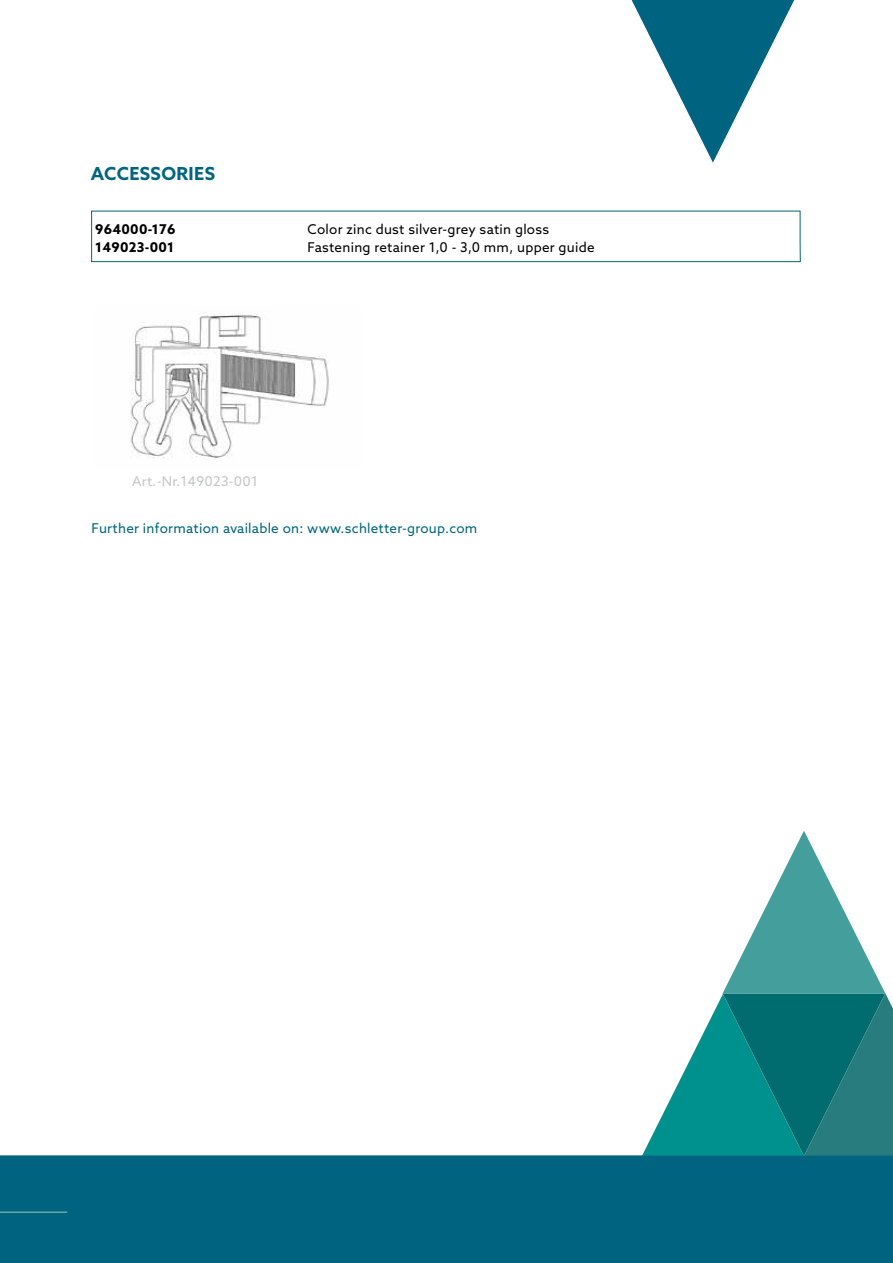
<style>
.page{position:relative;width:893px;height:1263px;background:#fff}
.page>*{position:absolute;margin:0;border:0;box-sizing:border-box;transform-origin:0 0}
.t1{font:700 18px "Azo Sans";letter-spacing:.02em;color:#006580}
.t2{font:13.5px "Azo Sans";letter-spacing:.02em;color:#000}
.t3{font:13.5px "Azo Sans";letter-spacing:.02em;color:#006580}
.t4{font:700 13.5px "Azo Sans";letter-spacing:.02em;color:#000}
.t5{font:13.5px "Azo Sans";letter-spacing:.02em;color:#c4c5c5}
</style>
<div class="page">
<svg style="left:642px;top:831px;width:251px;height:324px"></svg>
<svg style="left:631px;top:0;width:164px;height:163px"></svg>
<div style="left:0;top:1155px;width:893px;height:108px;background:#006480"></div>
<hr style="left:0;top:1212px;width:67px;height:1px;background:#93cdb5">
<img style="left:130px;top:312px;width:199px;height:147px">
<svg style="left:91px;top:211px;width:710px;height:51px"></svg>
<h1 class="t1" style="left:91px;top:162px;width:126px">ACCESSORIES</h1>
<p class="t4" style="left:95px;top:220px;width:82px">964000-176</p>
<p class="t2" style="left:308px;top:220px;width:243px">Color zinc dust silver-grey satin gloss</p>
<p class="t4" style="left:95px;top:238px;width:81px">149023-001</p>
<p class="t2" style="left:308px;top:238px;width:289px">Fastening retainer 1,0 - 3,0 mm, upper guide</p>
<p class="t5" style="left:132px;top:472px;width:127px">Art.-Nr.149023-001</p>
<p class="t3" style="left:91px;top:519px;width:387px">Further information available on: www.schletter-group.com</p>
</div>
